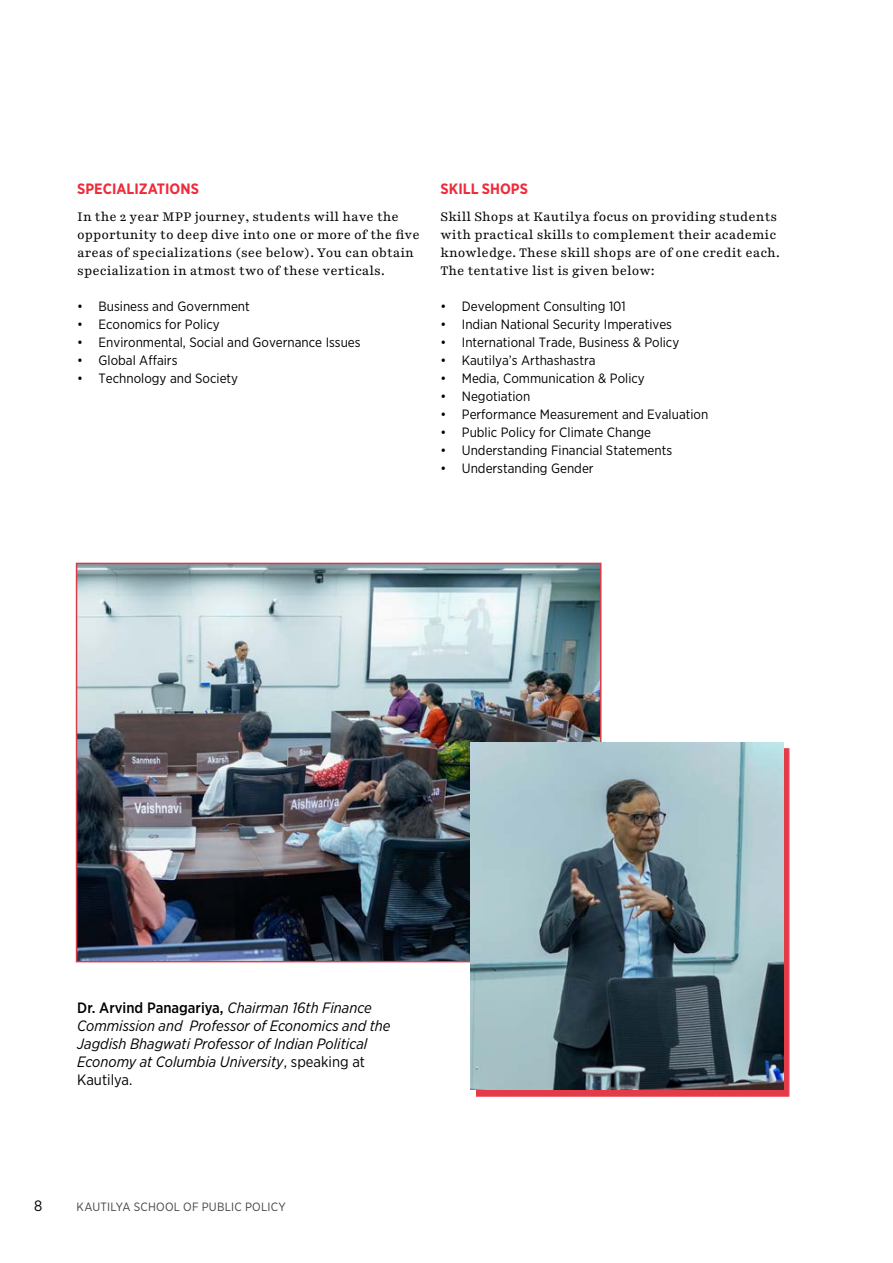
<style>
.page{position:relative;width:893px;height:1263px;background:#fff}
.page>*{position:absolute;margin:0;border:0;box-sizing:border-box;transform-origin:0 0}
.t1{font:15px/18px "Playfair 9 pt";color:#000}
.t2{font:italic 15px/18px "Gotham Narrow";color:#000}
.t3{font:700 15px "Gotham Narrow";color:#ee2c3b}
.t4{font:15px "Gotham Narrow";color:#000}
.t5{font:13.5px "Gotham Narrow";color:#000}
.t6{font:12px "Gotham Narrow";letter-spacing:.02em;color:#444}
.s1{font-weight:500;font-style:normal}
.s2{font-style:normal}
</style>
<div class="page">
<img style="left:79px;top:566px;width:519px;height:393px">
<div style="left:76px;top:563px;width:525px;height:399px;border:2px solid #d63c49"></div>
<div style="left:476px;top:748px;width:314px;height:348px;background:#e43b48"></div>
<img style="left:470px;top:742px;width:313px;height:348px">
<p class="t3" style="left:77px;top:179px;width:123px">SPECIALIZATIONS</p>
<p class="t3" style="left:441px;top:179px;width:89px">SKILL SHOPS</p>
<p class="t1" style="left:77px;top:207px;width:344px">In the 2 year MPP journey, students will have the opportunity to deep dive into one or more of the five areas of specializations (see below). You can obtain specialization in atmost two of these verticals.</p>
<p class="t1" style="left:441px;top:207px;width:341px">Skill Shops at Kautilya focus on providing students with practical skills to complement their academic knowledge. These skill shops are of one credit each.<br>The tentative list is given below:</p>
<p class="t5" style="left:77px;top:297px;width:174px">• Business and Government</p>
<p class="t5" style="left:77px;top:315px;width:144px">• Economics for Policy</p>
<p class="t5" style="left:77px;top:333px;width:285px">• Environmental, Social and Governance Issues</p>
<p class="t5" style="left:77px;top:351px;width:102px">• Global Affairs</p>
<p class="t5" style="left:77px;top:369px;width:162px">• Technology and Society</p>
<p class="t5" style="left:441px;top:297px;width:187px">• Development Consulting 101</p>
<p class="t5" style="left:441px;top:315px;width:233px">• Indian National Security Imperatives</p>
<p class="t5" style="left:441px;top:333px;width:240px">• International Trade, Business &amp; Policy</p>
<p class="t5" style="left:441px;top:351px;width:156px">• Kautilya’s Arthashastra</p>
<p class="t5" style="left:441px;top:369px;width:206px">• Media, Communication &amp; Policy</p>
<p class="t5" style="left:441px;top:387px;width:91px">• Negotiation</p>
<p class="t5" style="left:441px;top:405px;width:269px">• Performance Measurement and Evaluation</p>
<p class="t5" style="left:441px;top:423px;width:212px">• Public Policy for Climate Change</p>
<p class="t5" style="left:441px;top:441px;width:233px">• Understanding Financial Statements</p>
<p class="t5" style="left:441px;top:459px;width:155px">• Understanding Gender</p>
<p class="t2" style="left:77px;top:998px;width:315px"><span class="s1">Dr. Arvind Panagariya,</span> Chairman 16th Finance Commission and Professor of Economics and the Jagdish Bhagwati Professor of Indian Political Economy at Columbia University<span class="s2">, speaking at Kautilya.</span></p>
<p class="t4" style="left:34px;top:1197px;width:10px">8</p>
<p class="t6" style="left:77px;top:1199px;width:211px">KAUTILYA SCHOOL OF PUBLIC POLICY</p>
</div>
